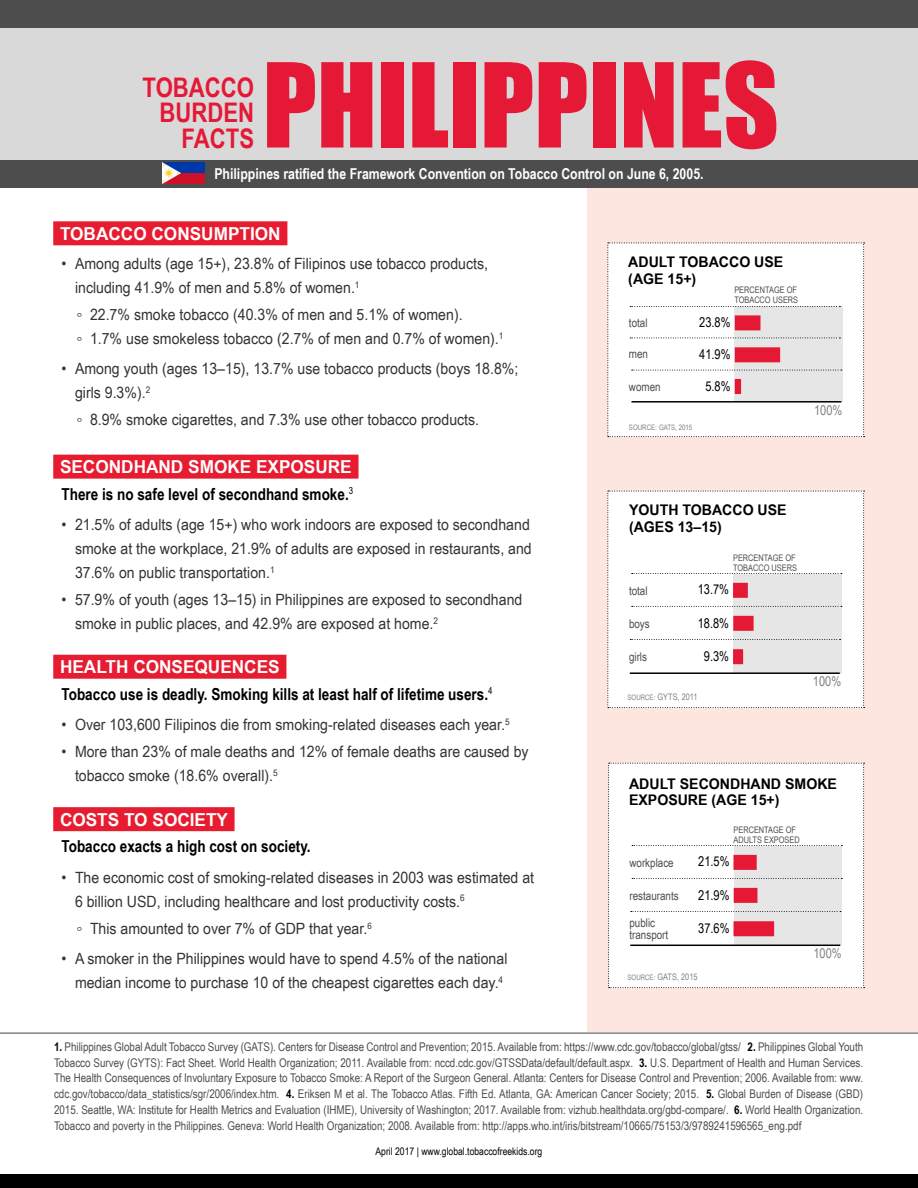
<style>
.page{position:relative;width:918px;height:1188px;background:#fff}
.page>*{position:absolute;margin:0;border:0;box-sizing:border-box;transform-origin:0 0}
.h_country{font:108px "Impact";color:#e51836}
.h_country-2{font:700 27px/25.5px "Arial Narrow";color:#e51836;text-align:right}
.red_box{font:700 17.85px "Arial Narrow";color:#fff;scale:1.18 1}
.p1_new{font:700 16.5px "Arial Narrow";color:#000}
.t1{font:15.6px/23.9px "Arial Narrow";color:#333;scale:1.11 1}
.notes{font:700 15px "Arial Narrow";color:#fff}
.h_figure{font:700 14.7px/16.5px "Arial Narrow";color:#000;scale:1.18 1}
.graph_numbers{font:13.5px "Arial Narrow";color:#000}
.graph_numbers-2{font:13.5px "Arial Narrow";color:#808080}
.endnotes{font:12px/15.8px "Arial Narrow";color:#4d4d4d;text-align:justify}
.labels{font:12px/12px "Arial Narrow";color:#4d4d4d}
.date_and_website{font:10.5px "Arial Narrow";color:#000}
.labels-2{font:9px/10.5px "Arial Narrow";color:#4d4d4d}
.source{font:9px "Arial Narrow";color:#808080}
.source-2{font:7.5px "Arial Narrow";color:#808080}
.s1{font-size:7.5px}
.s2{font-weight:700;color:#000}
</style>
<div class="page">
<div style="left:587px;top:187px;width:331px;height:844px;background:#fce6df"></div>
<hr style="left:0;top:1032px;width:918px;height:2px;background:#808080">
<div style="left:0;top:1174px;width:918px;height:14px;background:#000"></div>
<div style="left:53px;top:221px;width:234px;height:24px;background:#e81c31"></div>
<div style="left:53px;top:455px;width:306px;height:24px;background:#e81c31"></div>
<div style="left:53px;top:655px;width:233px;height:24px;background:#e81c31"></div>
<div style="left:53px;top:807px;width:182px;height:24px;background:#e81c31"></div>
<div style="left:0;top:28px;width:918px;height:133px;background:#d9d9d9"></div>
<svg style="left:608px;top:491px;width:257px;height:217px;background:#f6f6f6"></svg>
<div style="left:733px;top:583px;width:15px;height:15px;background:#e51836"></div>
<div style="left:733px;top:616px;width:21px;height:15px;background:#e51836"></div>
<div style="left:733px;top:649px;width:10px;height:15px;background:#e51836"></div>
<svg style="left:608px;top:243px;width:257px;height:194px;background:#f7f7f7"></svg>
<div style="left:735px;top:315px;width:25px;height:15px;background:#e51836"></div>
<div style="left:735px;top:347px;width:45px;height:15px;background:#e51836"></div>
<div style="left:735px;top:379px;width:6px;height:15px;background:#e51836"></div>
<div style="left:0;top:160px;width:918px;height:27px;background:#4d4d4d"></div>
<div style="left:0;top:0;width:918px;height:28px;background:#4d4d4d"></div>
<svg style="left:608px;top:763px;width:257px;height:225px;background:#f7f6f6"></svg>
<div style="left:733px;top:855px;width:24px;height:15px;background:#e51836"></div>
<div style="left:734px;top:888px;width:23px;height:15px;background:#e51836"></div>
<div style="left:734px;top:921px;width:40px;height:15px;background:#e51836"></div>
<img style="left:163px;top:162px;width:42px;height:22px">
<p class="h_country" style="left:263px;top:21px;width:518px">PHILIPPINES</p>
<p class="notes" style="left:214px;top:162px;width:491px">Philippines ratified the Framework Convention on Tobacco Control on June 6, 2005.</p>
<p class="h_country-2" style="left:143px;top:73px;width:113px">TOBACCO<br>BURDEN</p>
<p class="h_country-2" style="left:182px;top:124px;width:74px">FACTS</p>
<p class="red_box" style="left:60px;top:220px;width:189px">TOBACCO CONSUMPTION</p>
<p class="t1" style="left:75px;top:251px;width:374px;text-indent:-14px">• Among adults (age 15+), 23.8% of Filipinos use tobacco products, including 41.9% of men and 5.8% of women.<sup>1</sup></p>
<p class="t1" style="left:76px;top:302px;width:349px">◦ 22.7% smoke tobacco (40.3% of men and 5.1% of women).</p>
<p class="t1" style="left:76px;top:326px;width:386px">◦ 1.7% use smokeless tobacco (2.7% of men and 0.7% of women).<sup>1</sup></p>
<p class="t1" style="left:75px;top:356px;width:401px;text-indent:-14px">• Among youth (ages 13–15), 13.7% use tobacco products (boys 18.8%; girls 9.3%).<sup>2</sup></p>
<p class="t1" style="left:76px;top:407px;width:364px">◦ 8.9% smoke cigarettes, and 7.3% use other tobacco products.</p>
<p class="red_box" style="left:60px;top:453px;width:249px">SECONDHAND SMOKE EXPOSURE</p>
<p class="p1_new" style="left:62px;top:481px;width:293px">There is no safe level of secondhand smoke.<sup>3</sup></p>
<p class="t1" style="left:75px;top:512px;width:413px;text-indent:-14px">• 21.5% of adults (age 15+) who work indoors are exposed to secondhand smoke at the workplace, 21.9% of adults are exposed in restaurants, and<br>37.6% on public transportation.<sup>1</sup></p>
<p class="t1" style="left:75px;top:587px;width:405px;text-indent:-14px">• 57.9% of youth (ages 13–15) in Philippines are exposed to secondhand smoke in public places, and 42.9% are exposed at home.<sup>2</sup></p>
<p class="red_box" style="left:60px;top:654px;width:188px">HEALTH CONSEQUENCES</p>
<p class="p1_new" style="left:62px;top:682px;width:433px">Tobacco use is deadly. Smoking kills at least half of lifetime users.<sup>4</sup></p>
<p class="t1" style="left:62px;top:712px;width:405px">• Over 103,600 Filipinos die from smoking-related diseases each year.<sup>5</sup></p>
<p class="t1" style="left:75px;top:739px;width:410px;text-indent:-14px">• More than 23% of male deaths and 12% of female deaths are caused by tobacco smoke (18.6% overall).<sup>5</sup></p>
<p class="red_box" style="left:60px;top:806px;width:144px">COSTS TO SOCIETY</p>
<p class="p1_new" style="left:62px;top:834px;width:251px">Tobacco exacts a high cost on society.</p>
<p class="t1" style="left:75px;top:865px;width:415px;text-indent:-14px">• The economic cost of smoking-related diseases in 2003 was estimated at<br>6 billion USD, including healthcare and lost productivity costs.<sup>6</sup></p>
<p class="t1" style="left:76px;top:916px;width:267px">◦ This amounted to over 7% of GDP that year.<sup>6</sup></p>
<p class="t1" style="left:62px;top:946px;width:403px;text-align:center">• A smoker in the Philippines would have to spend 4.5% of the national median income to purchase 10 of the cheapest cigarettes each day.<sup>4</sup></p>
<p class="h_figure" style="left:628px;top:253px;width:133px">ADULT TOBACCO USE (AGE 15+)</p>
<p class="labels-2" style="left:734px;top:284px;width:65px">PERCENTAGE OF<br>TOBACCO USERS</p>
<p class="labels" style="left:629px;top:316px;width:20px">total</p>
<p class="labels" style="left:629px;top:348px;width:21px">men</p>
<p class="labels" style="left:629px;top:380px;width:33px">women</p>
<p class="graph_numbers" style="left:699px;top:312px;width:33px">23.8%</p>
<p class="graph_numbers" style="left:699px;top:344px;width:33px">41.9%</p>
<p class="graph_numbers" style="left:705px;top:376px;width:27px">5.8%</p>
<p class="source-2" style="left:629px;top:422px;width:65px">SOURCE: GATS, 2015</p>
<p class="graph_numbers-2" style="left:814px;top:401px;width:30px">100%</p>
<p class="h_figure" style="left:629px;top:501px;width:135px">YOUTH TOBACCO USE (AGES 13–15)</p>
<p class="labels" style="left:629px;top:584px;width:20px">total</p>
<p class="labels" style="left:629px;top:617px;width:22px">boys</p>
<p class="labels" style="left:629px;top:650px;width:20px">girls</p>
<p class="labels-2" style="left:733px;top:552px;width:65px">PERCENTAGE OF<br>TOBACCO USERS</p>
<p class="graph_numbers" style="left:698px;top:580px;width:33px">13.7%</p>
<p class="graph_numbers" style="left:698px;top:613px;width:33px">18.8%</p>
<p class="graph_numbers" style="left:704px;top:646px;width:27px">9.3%</p>
<p class="source" style="left:627px;top:690px;width:72px"><span class="s1">SOURCE:</span> GYTS, 2011</p>
<p class="graph_numbers-2" style="left:813px;top:671px;width:30px">100%</p>
<p class="h_figure" style="left:629px;top:775px;width:178px">ADULT SECONDHAND SMOKE<br>EXPOSURE (AGE 15+)</p>
<p class="labels" style="left:629px;top:856px;width:46px">workplace</p>
<p class="labels" style="left:629px;top:889px;width:51px">restaurants</p>
<p class="labels" style="left:629px;top:916px;width:40px">public transport</p>
<p class="labels-2" style="left:734px;top:824px;width:68px">PERCENTAGE OF<br>ADULTS EXPOSED</p>
<p class="graph_numbers" style="left:698px;top:852px;width:33px">21.5%</p>
<p class="graph_numbers" style="left:698px;top:885px;width:33px">21.9%</p>
<p class="graph_numbers" style="left:698px;top:919px;width:33px">37.6%</p>
<p class="source" style="left:627px;top:970px;width:72px"><span class="s1">SOURCE:</span> GATS, 2015</p>
<p class="graph_numbers-2" style="left:813px;top:943px;width:30px">100%</p>
<p class="endnotes" style="left:54px;top:1038px;width:811px"><span class="s2">1.</span> Philippines Global Adult Tobacco Survey (GATS). Centers for Disease Control and Prevention; 2015. Available from: https://www.cdc.gov/tobacco/global/gtss/ <span class="s2">2.</span> Philippines Global Youth Tobacco Survey (GYTS): Fact Sheet. World Health Organization; 2011. Available from: nccd.cdc.gov/GTSSData/default/default.aspx. <span class="s2">3.</span> U.S. Department of Health and Human Services.<br>The Health Consequences of Involuntary Exposure to Tobacco Smoke: A Report of the Surgeon General. Atlanta: Centers for Disease Control and Prevention; 2006. Available from: www. cdc.gov/tobacco/data_statistics/sgr/2006/index.htm. <span class="s2">4.</span> Eriksen M et al. The Tobacco Atlas. Fifth Ed. Atlanta, GA: American Cancer Society; 2015. <span class="s2">5.</span> Global Burden of Disease (GBD)<br>2015. Seattle, WA: Institute for Health Metrics and Evaluation (IHME), University of Washington; 2017. Available from: vizhub.healthdata.org/gbd-compare/. <span class="s2">6.</span> World Health Organization.<br>Tobacco and poverty in the Philippines. Geneva: World Health Organization; 2008. Available from: http://apps.who.int/iris/bitstream/10665/75153/3/9789241596565_eng.pdf</p>
<p class="date_and_website" style="left:376px;top:1144px;width:168px">April 2017 | www.global.tobaccofreekids.org</p>
</div>
